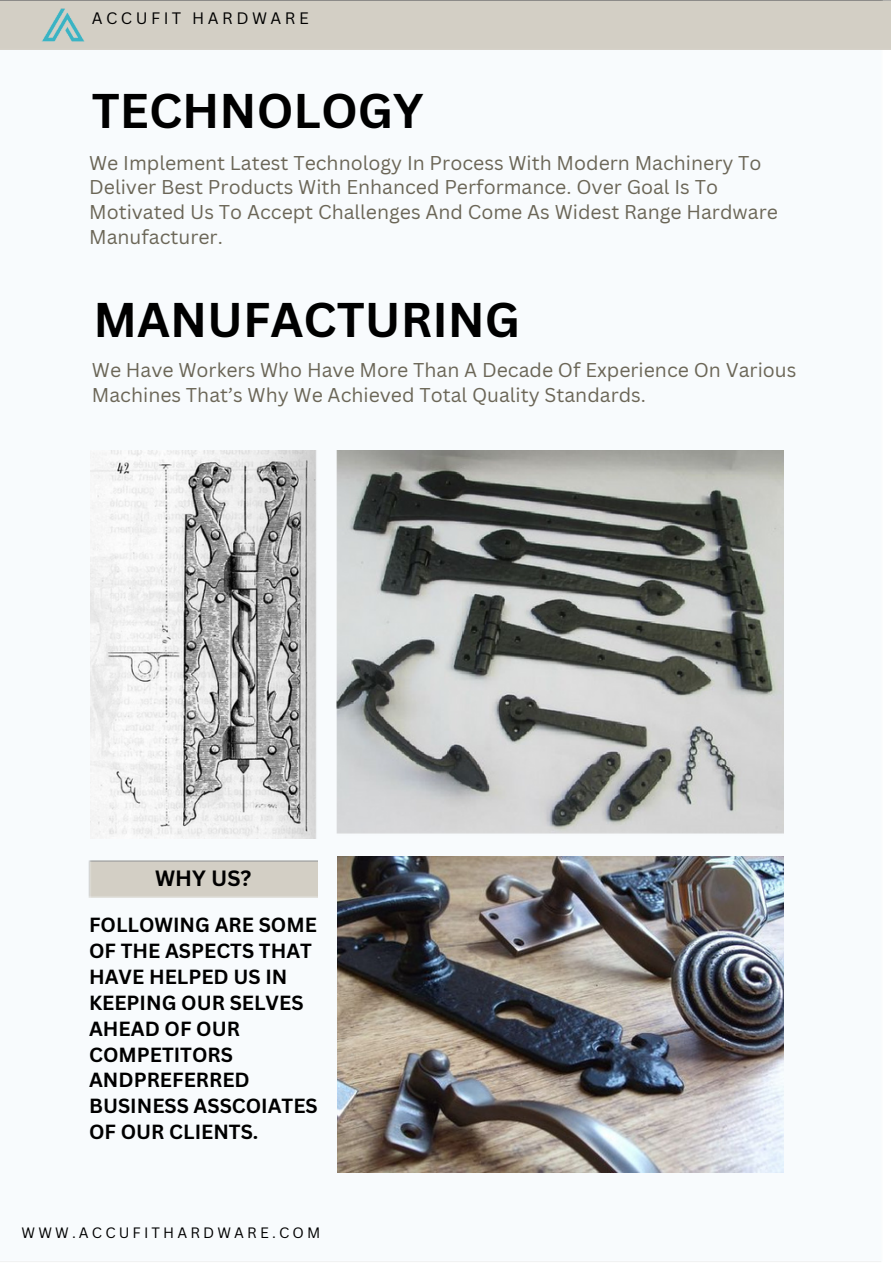
<style>
.page{position:relative;width:893px;height:1264px;background:#fff}
.page>*{position:absolute;margin:0;border:0;box-sizing:border-box;transform-origin:0 0}
.t1{font:700 47.4px "Canva Sans";color:#000}
.t2{font:700 21.6px "Canva Sans";color:#000}
.t3{font:700 19.95px/25.8px "Canva Sans";color:#000}
.t4{font:19.5px/24.8px "Canva Sans";color:#6b6657}
.t5{font:16.2px "Canva Sans";letter-spacing:.215em;color:#000}
.t6{font:14.7px "Canva Sans";letter-spacing:.215em;color:#000}
</style>
<div class="page">
<img style="left:88px;top:860px;width:230px;height:37px">
<img style="left:41px;top:8px;width:44px;height:35px">
<img style="left:337px;top:856px;width:446px;height:316px">
<img style="left:91px;top:451px;width:692px;height:387px">
<p class="t5" style="left:92px;top:6px;width:218px">ACCUFIT HARDWARE</p>
<p class="t1" style="left:92px;top:78px;width:333px">TECHNOLOGY</p>
<p class="t4" style="left:89px;top:150px;width:690px">We Implement Latest Technology In Process With Modern Machinery To Deliver Best Products With Enhanced Performance. Over Goal Is To Motivated Us To Accept Challenges And Come As Widest Range Hardware Manufacturer.</p>
<p class="t1" style="left:93px;top:286px;width:428px">MANUFACTURING</p>
<p class="t4" style="left:92px;top:357px;width:706px">We Have Workers Who Have More Than A Decade Of Experience On Various<br>Machines That’s Why We Achieved Total Quality Standards.</p>
<p class="t2" style="left:155px;top:862px;width:98px">WHY US?</p>
<p class="t3" style="left:89px;top:911px;width:230px">FOLLOWING ARE SOME<br>OF THE ASPECTS THAT<br>HAVE HELPED US IN<br>KEEPING OUR SELVES<br>AHEAD OF OUR<br>COMPETITORS<br>ANDPREFERRED<br>BUSINESS ASSCOIATES<br>OF OUR CLIENTS.</p>
<p class="t6" style="left:22px;top:1221px;width:300px">WWW.ACCUFITHARDWARE.COM</p>
</div>
